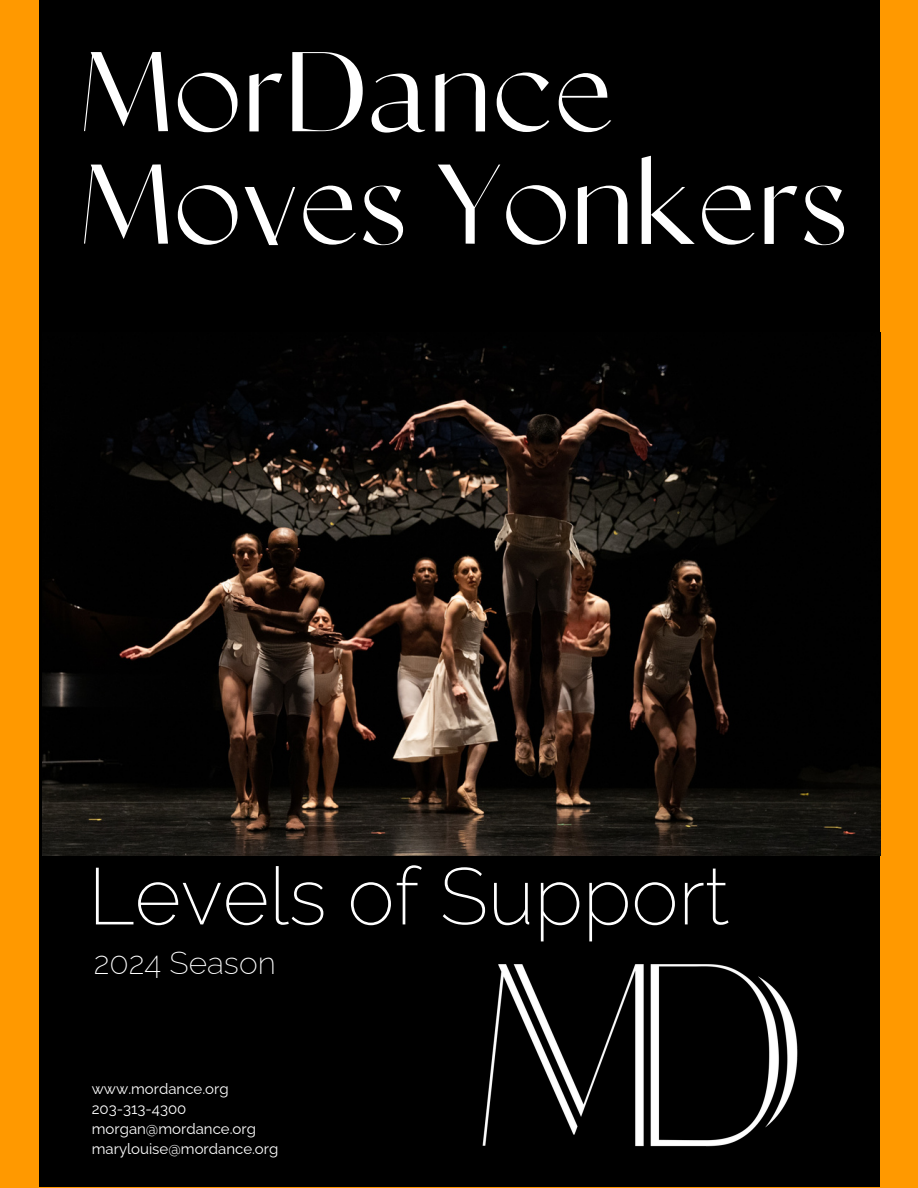
<style>
.page{position:relative;width:918px;height:1188px;background:#f90}
.page>*{position:absolute;margin:0;border:0;box-sizing:border-box;transform-origin:0 0}
.t1{font:700 113.7px/112.5px "Classico";letter-spacing:.04em;color:#fff}
.t2{font:200 79.95px "Raleway";color:#fff}
.t3{font:200 31.8px "Raleway";color:#fff}
.t4{font:15px "Raleway";color:#fff}
</style>
<div class="page">
<div style="left:39px;top:0;width:841px;height:1187px;background:#000"></div>
<img style="left:482px;top:964px;width:316px;height:183px">
<img style="left:42px;top:336px;width:838px;height:520px">
<p class="t1" style="left:81px;top:42px;width:767px">MorDance<br>Moves Yonkers</p>
<p class="t2" style="left:88px;top:849px;width:643px">Levels of Support</p>
<p class="t3" style="left:94px;top:944px;width:184px">2024 Season</p>
<h2 class="t4" style="left:92px;top:1080px;width:138px">www.mordance.org</h2>
<p class="t4" style="left:92px;top:1100px;width:96px">203-313-4300</p>
<h3 class="t4" style="left:92px;top:1120px;width:166px">morgan@mordance.org</h3>
<p class="t4" style="left:92px;top:1140px;width:188px">marylouise@mordance.org</p>
</div>
